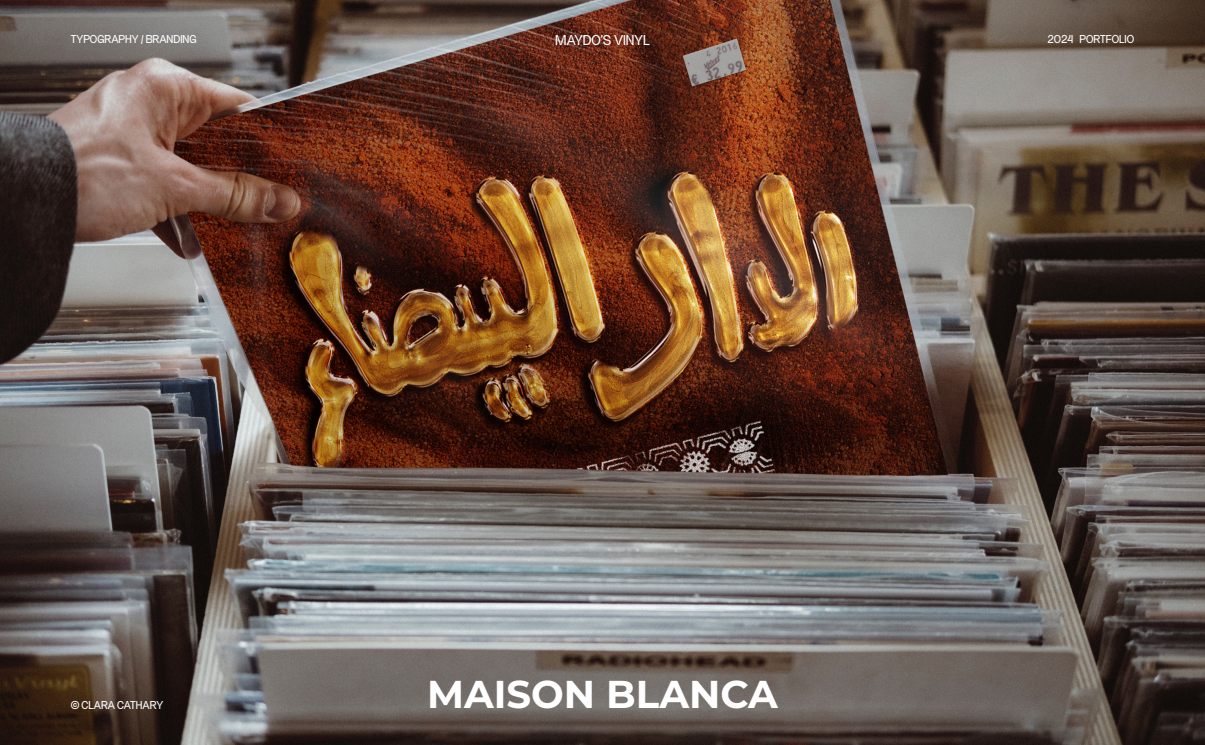
<style>
.page{position:relative;width:1205px;height:745px;background:#fff}
.page>*{position:absolute;margin:0;border:0;box-sizing:border-box;transform-origin:0 0}
.t1{font:700 38.75px "Montserrat";color:#fff}
.t2{font:12.5px "Brulia Display";color:#fff}
.t3{font:10px "Brulia Text";color:#fff}
</style>
<div class="page">
<img style="left:0;top:0;width:1205px;height:744px">
<p class="t3" style="left:71px;top:32px;width:127px">TYPOGRAPHY / BRANDING</p>
<p class="t2" style="left:555px;top:32px;width:96px">MAYDO’S VINYL</p>
<p class="t3" style="left:1047px;top:32px;width:88px">2024 PORTFOLIO</p>
<p class="t3" style="left:71px;top:697px;width:94px">© CLARA CATHARY</p>
<p class="t1" style="left:427px;top:666px;width:352px">MAISON BLANCA</p>
</div>
